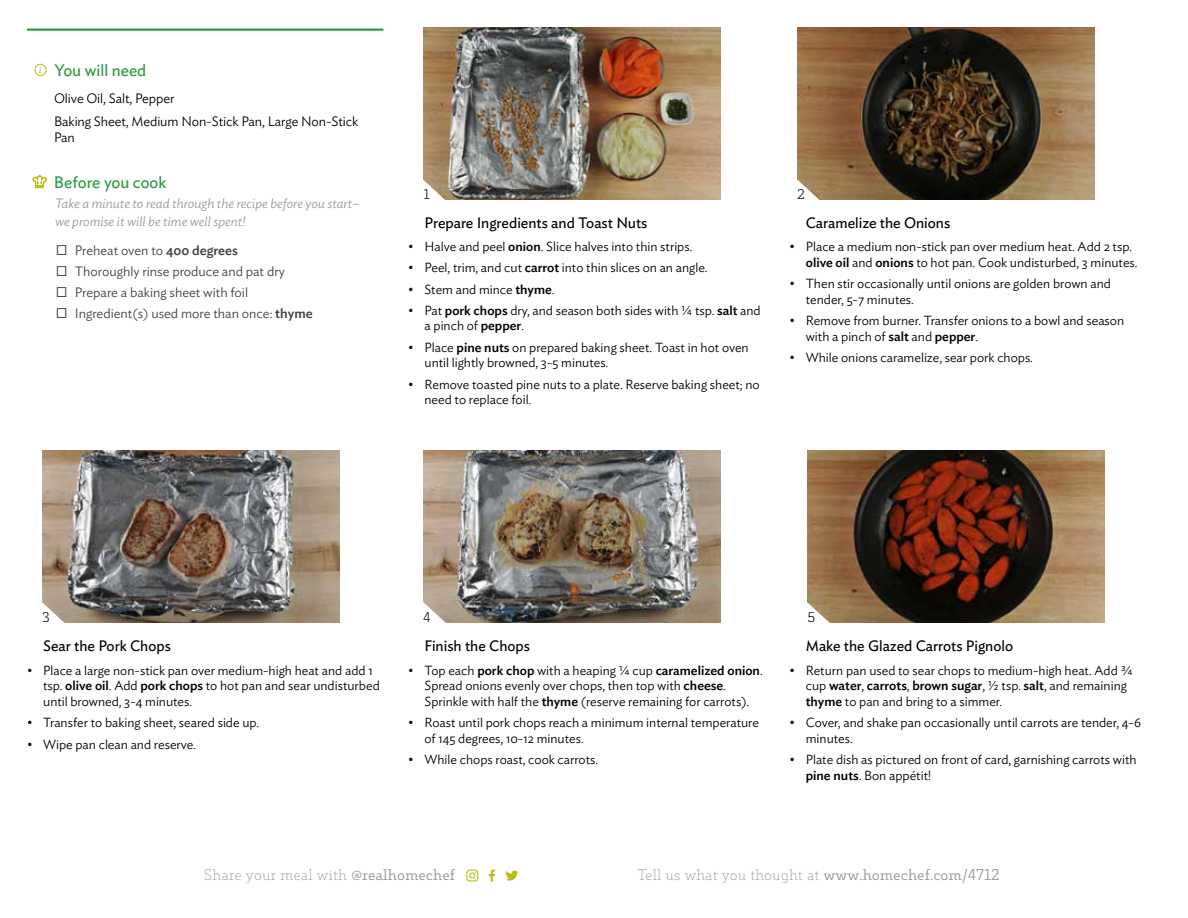
<style>
.page{position:relative;width:1188px;height:918px;background:#fff}
.page>*{position:absolute;margin:0;border:0;box-sizing:border-box;transform-origin:0 0}
.t1{font:16.5px "Ideal Sans";color:#2c9942}
.t2{font:15px "Ideal Sans";color:#000}
.t3{font:200 15px "Decour";color:#9a9a9a}
.t4{font:300 13.5px/21px "Ideal Sans";color:#414241}
.t5{font:italic 300 13.5px/18px "Ideal Sans";color:#9a9a9a}
.t6{font:300 13.5px/23.2px "Ideal Sans";letter-spacing:-.005em;color:#000}
.t7{font:300 13.5px "Decour";color:#000}
.t8{font:300 13.2px/15.8px "Ideal Sans";color:#000}
.t9{font:italic 9.3px "Ideal Sans";color:#b8be14}
.s1{font-weight:500}
.s2{font-weight:400}
</style>
<div class="page">
<img style="left:42px;top:450px;width:297px;height:173px">
<img style="left:423px;top:450px;width:297px;height:173px">
<img style="left:423px;top:27px;width:297px;height:173px">
<img style="left:808px;top:450px;width:297px;height:173px">
<img style="left:797px;top:27px;width:297px;height:173px">
<svg style="left:423px;top:178px;width:24px;height:22px"></svg>
<svg style="left:797px;top:178px;width:24px;height:22px"></svg>
<svg style="left:42px;top:601px;width:24px;height:22px"></svg>
<svg style="left:423px;top:601px;width:24px;height:22px"></svg>
<svg style="left:807px;top:601px;width:24px;height:22px"></svg>
<hr style="left:27px;top:28px;width:356px;height:3px;background:#2c9942">
<div style="left:35px;top:64px;width:11px;height:12px;border:1px solid #b8be14;border-radius:50%"></div>
<svg style="left:33px;top:176px;width:14px;height:12px"></svg>
<svg style="left:489px;top:870px;width:6px;height:12px"></svg>
<svg style="left:466px;top:870px;width:12px;height:12px"></svg>
<svg style="left:505px;top:871px;width:13px;height:10px"></svg>
<p class="t9" style="left:39px;top:63px;width:4px">i</p>
<p class="t1" style="left:55px;top:58px;width:93px">You will need</p>
<p class="t6" style="left:54px;top:85px;width:306px">Olive Oil, Salt, Pepper<br>Baking Sheet, Medium Non-Stick Pan, Large Non-Stick</p>
<p class="t6" style="left:54px;top:125px;width:22px">Pan</p>
<p class="t1" style="left:54px;top:169px;width:114px">Before you cook</p>
<p class="t5" style="left:55px;top:193px;width:306px">Take a minute to read through the recipe before you start– we promise it will be time well spent!</p>
<p class="t4" style="left:75px;top:239px;width:239px">Preheat oven to <span class="s1">400 degrees<br></span>Thoroughly rinse produce and pat dry Prepare a baking sheet with foil Ingredient(s) used more than once: <span class="s1">thyme</span></p>
<p class="t7" style="left:423px;top:186px;width:8px">1</p>
<p class="t2" style="left:425px;top:211px;width:225px">Prepare Ingredients and Toast Nuts</p>
<p class="t8" style="left:408px;top:238px;width:286px">• Halve and peel <span class="s1">onion</span>. Slice halves into thin strips.</p>
<p class="t8" style="left:408px;top:259px;width:301px">• Peel, trim, and cut <span class="s1">carrot</span> into thin slices on an angle.</p>
<p class="t8" style="left:408px;top:280px;width:148px">• Stem and mince <span class="s1">thyme</span>.</p>
<p class="t8" style="left:425px;top:301px;width:338px;text-indent:-16px">• Pat <span class="s1">pork chops</span> dry, and season both sides with ¼ tsp. <span class="s1">salt</span> and a pinch of <span class="s1">pepper</span>.</p>
<p class="t8" style="left:425px;top:338px;width:326px;text-indent:-16px">• Place <span class="s1">pine nuts</span> on prepared baking sheet. Toast in hot oven until lightly browned, 3-5 minutes.</p>
<p class="t8" style="left:425px;top:375px;width:337px;text-indent:-16px">• Remove toasted pine nuts to a plate. Reserve baking sheet; no need to replace foil.</p>
<p class="t7" style="left:797px;top:186px;width:9px">2</p>
<p class="t2" style="left:806px;top:211px;width:146px">Caramelize the Onions</p>
<p class="t8" style="left:806px;top:238px;width:333px;text-indent:-16px">• Place a medium non-stick pan over medium heat. Add 2 tsp. <span class="s1">olive oil</span> and <span class="s1">onions</span> to hot pan. Cook undisturbed, 3 minutes.</p>
<p class="t8" style="left:806px;top:275px;width:307px;text-indent:-16px">• Then stir occasionally until onions are golden brown and tender, 5-7 minutes.</p>
<p class="t8" style="left:806px;top:312px;width:320px;text-indent:-16px">• Remove from burner. Transfer onions to a bowl and season with a pinch of <span class="s1">salt</span> and <span class="s1">pepper</span>.</p>
<p class="t8" style="left:790px;top:348px;width:245px">• While onions caramelize, sear pork chops.</p>
<p class="t7" style="left:42px;top:609px;width:9px">3</p>
<p class="t7" style="left:423px;top:609px;width:9px">4</p>
<p class="t7" style="left:808px;top:609px;width:9px">5</p>
<p class="t2" style="left:43px;top:635px;width:129px">Sear the Pork Chops</p>
<p class="t8" style="left:43px;top:661px;width:338px;text-indent:-16px">• Place a large non-stick pan over medium-high heat and add 1 tsp. <span class="s1">olive oil</span>. Add <span class="s1">pork chops</span> to hot pan and sear undisturbed until browned, 3-4 minutes.</p>
<p class="t8" style="left:27px;top:714px;width:234px">• Transfer to baking sheet, seared side up.</p>
<p class="t8" style="left:27px;top:735px;width:171px">• Wipe pan clean and reserve.</p>
<p class="t2" style="left:424px;top:635px;width:107px">Finish the Chops</p>
<p class="t8" style="left:424px;top:661px;width:340px;text-indent:-16px">• Top each <span class="s1">pork chop</span> with a heaping ¼ cup <span class="s1">caramelized onion</span>.<br>Spread onions evenly over chops, then top with <span class="s1">cheese</span>.<br>Sprinkle with half the <span class="s1">thyme</span> (reserve remaining for carrots).</p>
<p class="t8" style="left:424px;top:714px;width:336px;text-indent:-16px">• Roast until pork chops reach a minimum internal temperature of 145 degrees, 10-12 minutes.</p>
<p class="t8" style="left:408px;top:751px;width:191px">• While chops roast, cook carrots.</p>
<p class="t2" style="left:806px;top:635px;width:209px">Make the Glazed Carrots Pignolo</p>
<p class="t8" style="left:806px;top:661px;width:329px;text-indent:-16px">• Return pan used to sear chops to medium-high heat. Add ¾ cup <span class="s1">water</span>, <span class="s1">carrots</span>, <span class="s1">brown sugar</span>, ½ tsp. <span class="s1">salt</span>, and remaining <span class="s1">thyme</span> to pan and bring to a simmer.</p>
<p class="t8" style="left:806px;top:714px;width:337px;text-indent:-16px">• Cover, and shake pan occasionally until carrots are tender, 4-6 minutes.</p>
<p class="t8" style="left:806px;top:751px;width:332px;text-indent:-16px">• Plate dish as pictured on front of card, garnishing carrots with <span class="s1">pine nuts</span>. Bon appétit!</p>
<p class="t3" style="left:204px;top:866px;width:253px">Share your meal with <span class="s2">@realhomechef</span></p>
<p class="t3" style="left:637px;top:866px;width:364px">Tell us what you thought at <span class="s2">www.homechef.com/4712</span></p>
</div>
